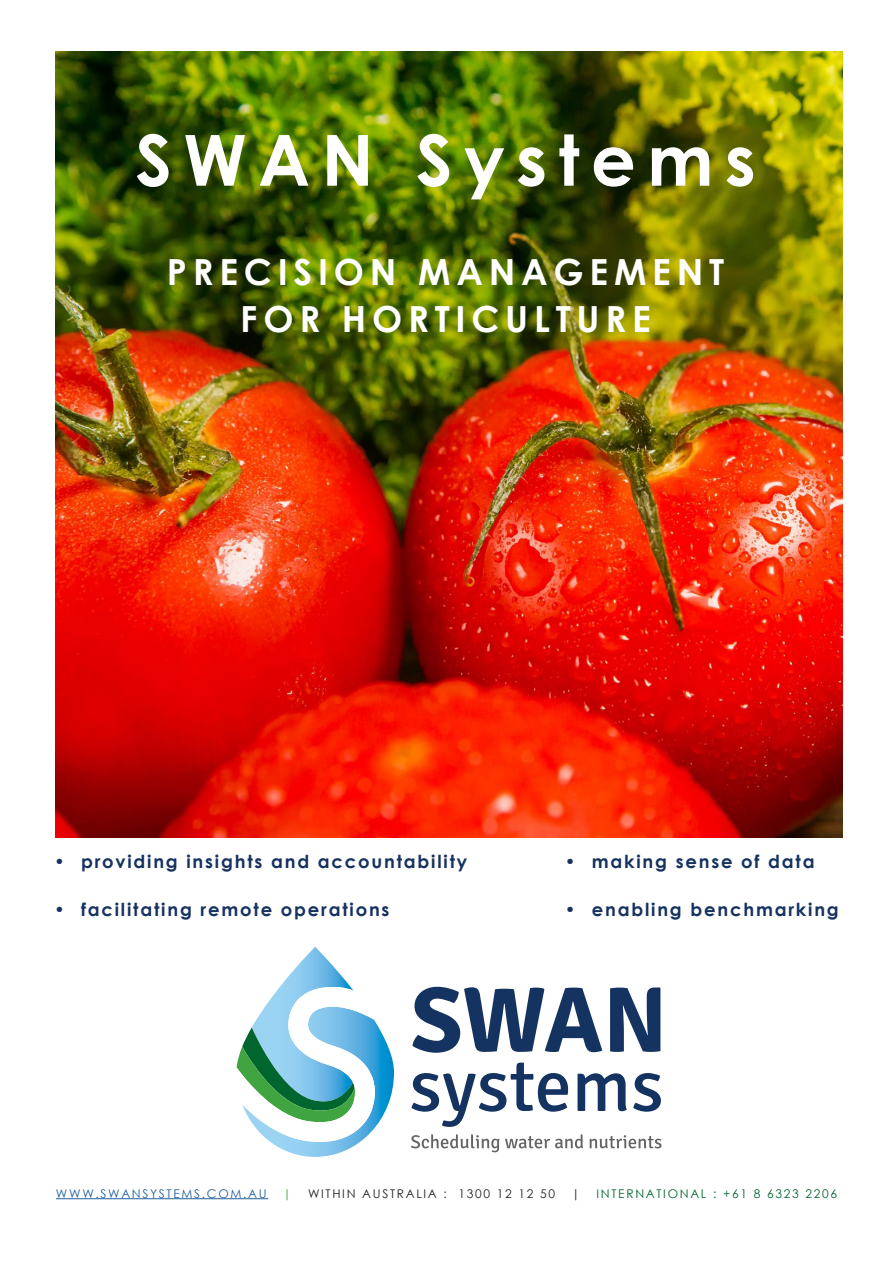
<style>
.page{position:relative;width:893px;height:1263px;background:#fff}
.page>*{position:absolute;margin:0;border:0;box-sizing:border-box;transform-origin:0 0}
.t1{font:700 70.5px "Century Gothic";letter-spacing:.16em;color:#fff}
.t2{font:700 36px/47.4px "Century Gothic";letter-spacing:.16em;color:#fff;text-align:center}
.t3{font:700 18px "Century Gothic";letter-spacing:.1em;color:#163260}
.t4{font:12px "Century Gothic";letter-spacing:.14em;color:#231f20}
.t5{font:12px "Century Gothic";letter-spacing:.14em;color:#00652e}
.t6{font:12px "Century Gothic";letter-spacing:.14em;color:#215e9f}
.t7{font:12px "Century Gothic";color:#40a541}
</style>
<div class="page">
<img style="left:56px;top:51px;width:787px;height:787px">
<svg style="left:412px;top:987px;width:190px;height:66px"></svg>
<svg style="left:610px;top:987px;width:50px;height:65px"></svg>
<svg style="left:412px;top:1062px;width:156px;height:65px"></svg>
<svg style="left:578px;top:1073px;width:49px;height:38px"></svg>
<svg style="left:633px;top:1073px;width:28px;height:39px"></svg>
<svg style="left:411px;top:1134px;width:172px;height:18px"></svg>
<svg style="left:590px;top:1135px;width:72px;height:13px"></svg>
<svg style="left:236px;top:947px;width:158px;height:210px"></svg>
<hr style="left:56px;top:1198px;width:212px;height:1px;background:#215e9f">
<h1 class="t1" style="left:135px;top:107px;width:622px">SWAN Systems</h1>
<h2 class="t2" style="left:167px;top:246px;width:559px">PRECISION MANAGEMENT<br>FOR HORTICULTURE</h2>
<p class="t3" style="left:54px;top:848px;width:415px">• providing insights and accountability</p>
<p class="t3" style="left:54px;top:895px;width:337px">• facilitating remote operations</p>
<p class="t3" style="left:565px;top:848px;width:251px">• making sense of data</p>
<p class="t3" style="left:565px;top:896px;width:275px">• enabling benchmarking</p>
<p class="t6" style="left:56px;top:1185px;width:212px">WWW.SWANSYSTEMS.COM.AU</p>
<p class="t7" style="left:283px;top:1185px;width:10px">|</p>
<p class="t4" style="left:308px;top:1185px;width:249px">WITHIN AUSTRALIA : 1300 12 12 50</p>
<p class="t4" style="left:572px;top:1185px;width:10px">|</p>
<p class="t5" style="left:597px;top:1185px;width:242px">INTERNATIONAL : +61 8 6323 2206</p>
</div>
